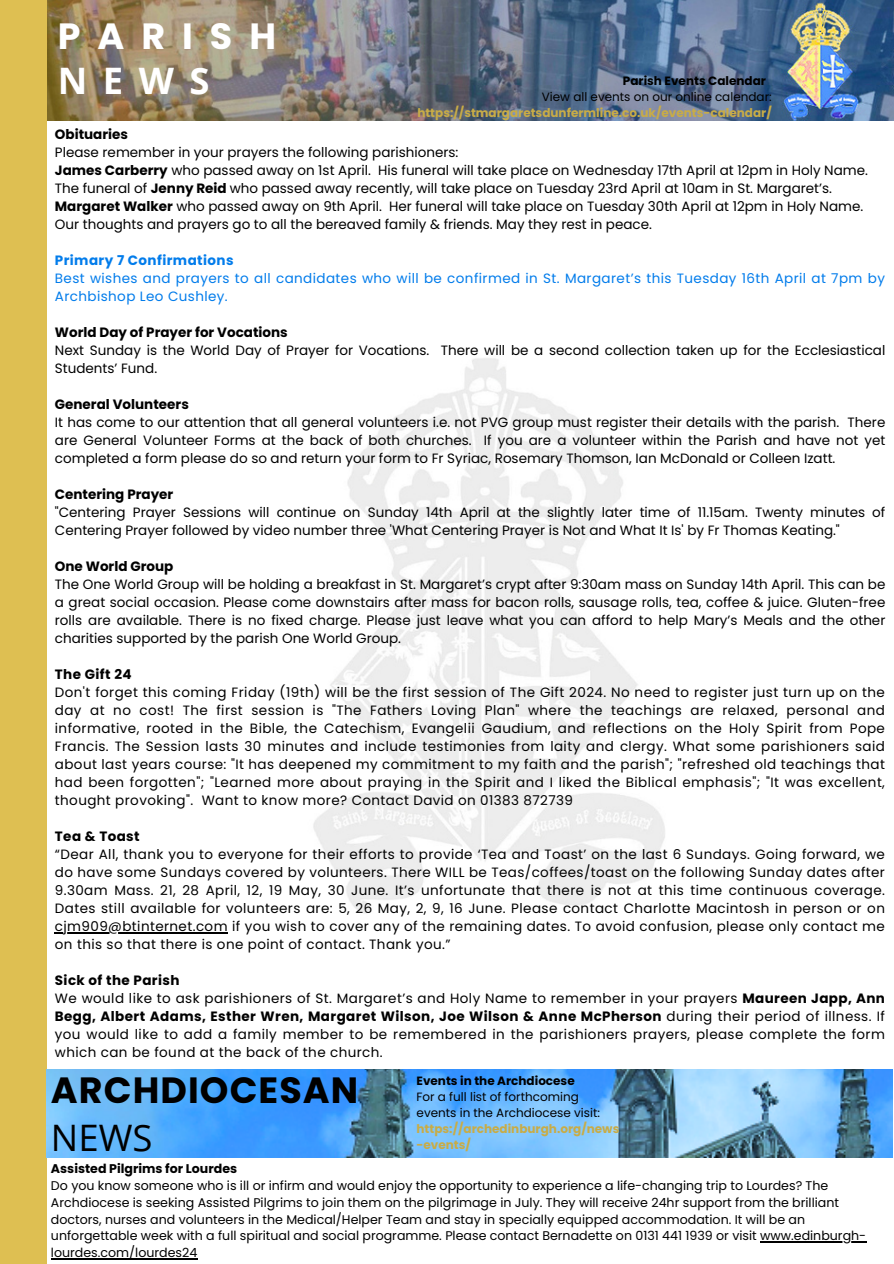
<style>
.page{position:relative;width:894px;height:1264px;background:#fff}
.page>*{position:absolute;margin:0;border:0;box-sizing:border-box;transform-origin:0 0}
.t1{font:700 36.45px "Poppins";letter-spacing:.03em;color:#000}
.t2{font:700 36.45px "Poppins";letter-spacing:.465em;color:#fff}
.t3{font:700 36.45px "Open Sans";color:#fff}
.t4{font:36.45px "Open Sans";color:#000}
.t5{font:13.5px/18px "Poppins";letter-spacing:.03em;color:#000}
.t6{font:13.5px/18px "Poppins";color:#000}
.t7{font:13.5px/18px "Poppins";letter-spacing:.03em;color:#027ceb}
.t8{font:12.6px/16.8px "Poppins";color:#000}
.t9{font:700 12.6px "Poppins";color:#000}
.t10{font:700 12px/16px "Poppins";color:#c8ac47}
.t11{font:12px/16px "Poppins";color:#000}
.t12{font:700 12px "Poppins";color:#000}
.s1{font-weight:700}
</style>
<div class="page">
<img style="left:313px;top:358px;width:352px;height:556px">
<img style="left:46px;top:0;width:847px;height:120px">
<div style="left:0;top:0;width:46px;height:1263px;background:#debf52"></div>
<hr style="left:55px;top:932px;width:173px;height:1px;background:#000">
<img style="left:46px;top:1069px;width:846px;height:88px">
<hr style="left:760px;top:1241px;width:106px;height:1px;background:#000">
<hr style="left:51px;top:1258px;width:146px;height:1px;background:#000">
<h3 class="t2" style="left:58px;top:11px;width:220px">PARISH</h3>
<h3 class="t3" style="left:58px;top:55px;width:153px">NEWS</h3>
<p class="t12" style="left:622px;top:73px;width:144px">Parish Events Calendar</p>
<p class="t11" style="left:541px;top:89px;width:231px">View all events on our online calendar:</p>
<p class="t10" style="left:417px;top:105px;width:356px">https://stmargaretsdunfermline.co.uk/events-calendar/</p>
<h1 class="t6" style="left:55px;top:125px;width:814px"><span class="s1">Obituaries<br></span>Please remember in your prayers the following parishioners:<br><span class="s1">James Carberry</span> who passed away on 1st April. His funeral will take place on Wednesday 17th April at 12pm in Holy Name.<br>The funeral of <span class="s1">Jenny Reid</span> who passed away recently, will take place on Tuesday 23rd April at 10am in St. Margaret’s.<br><span class="s1">Margaret Walker</span> who passed away on 9th April. Her funeral will take place on Tuesday 30th April at 12pm in Holy Name.<br>Our thoughts and prayers go to all the bereaved family &amp; friends. May they rest in peace.</h1>
<p class="t7" style="left:55px;top:251px;width:831px"><span class="s1">Primary 7 Confirmations<br></span>Best wishes and prayers to all candidates who will be confirmed in St. Margaret’s this Tuesday 16th April at 7pm by<br>Archbishop Leo Cushley.</p>
<p class="t6" style="left:55px;top:323px;width:831px"><span class="s1">World Day of Prayer for Vocations<br></span>Next Sunday is the World Day of Prayer for Vocations. There will be a second collection taken up for the Ecclesiastical<br>Students’ Fund.</p>
<h3 class="t6" style="left:55px;top:395px;width:831px"><span class="s1">General Volunteers<br></span>It has come to our attention that all general volunteers i.e. not PVG group must register their details with the parish. There are General Volunteer Forms at the back of both churches. If you are a volunteer within the Parish and have not yet completed a form please do so and return your form to Fr Syriac, Rosemary Thomson, Ian McDonald or Colleen Izatt.</h3>
<h3 class="t6" style="left:55px;top:485px;width:831px"><span class="s1">Centering Prayer<br></span>"Centering Prayer Sessions will continue on Sunday 14th April at the slightly later time of 11.15am. Twenty minutes of<br>Centering Prayer followed by video number three 'What Centering Prayer is Not and What It Is' by Fr Thomas Keating."</h3>
<h3 class="t6" style="left:55px;top:557px;width:831px"><span class="s1">One World Group<br></span>The One World Group will be holding a breakfast in St. Margaret’s crypt after 9:30am mass on Sunday 14th April. This can be a great social occasion. Please come downstairs after mass for bacon rolls, sausage rolls, tea, coffee &amp; juice. Gluten-free rolls are available. There is no fixed charge. Please just leave what you can afford to help Mary’s Meals and the other charities supported by the parish One World Group.</h3>
<h3 class="t5" style="left:55px;top:665px;width:831px"><span class="s1">The Gift 24<br></span>Don't forget this coming Friday (19th) will be the first session of The Gift 2024. No need to register just turn up on the day at no cost! The first session is "The Fathers Loving Plan" where the teachings are relaxed, personal and informative, rooted in the Bible, the Catechism, Evangelii Gaudium, and reflections on the Holy Spirit from Pope Francis. The Session lasts 30 minutes and include testimonies from laity and clergy. What some parishioners said about last years course: "It has deepened my commitment to my faith and the parish"; "refreshed old teachings that had been forgotten"; "Learned more about praying in the Spirit and I liked the Biblical emphasis"; "It was excellent, thought provoking". Want to know more? Contact David on 01383 872739</h3>
<h3 class="t5" style="left:55px;top:827px;width:831px"><span class="s1">Tea &amp; Toast<br></span>“Dear All, thank you to everyone for their efforts to provide ‘Tea and Toast’ on the last 6 Sundays. Going forward, we do have some Sundays covered by volunteers. There WILL be Teas/coffees/toast on the following Sunday dates after 9.30am Mass. 21, 28 April, 12, 19 May, 30 June. It’s unfortunate that there is not at this time continuous coverage.<br>Dates still available for volunteers are: 5, 26 May, 2, 9, 16 June. Please contact Charlotte Macintosh in person or on</h3>
<h3 class="t5" style="left:55px;top:917px;width:831px">cjm909@btinternet.com if you wish to cover any of the remaining dates. To avoid confusion, please only contact me on this so that there is one point of contact. Thank you.”</h3>
<h3 class="t5" style="left:55px;top:971px;width:831px"><span class="s1">Sick of the Parish<br></span>We would like to ask parishioners of St. Margaret’s and Holy Name to remember in your prayers <span class="s1">Maureen Japp, Ann<br>Begg, Albert Adams, Esther Wren, Margaret Wilson, Joe Wilson &amp; Anne McPherson</span> during their period of illness. If</h3>
<h3 class="t5" style="left:55px;top:1025px;width:831px">you would like to add a family member to be remembered in the parishioners prayers, please complete the form which can be found at the back of the church.</h3>
<p class="t1" style="left:51px;top:1064px;width:309px">ARCHDIOCESAN</p>
<h1 class="t4" style="left:51px;top:1112px;width:103px">NEWS</h1>
<h2 class="t12" style="left:416px;top:1071px;width:160px">Events in the Archdiocese</h2>
<h3 class="t11" style="left:416px;top:1088px;width:185px">For a full list of forthcoming events in the Archdiocese visit:</h3>
<p class="t10" style="left:416px;top:1120px;width:204px">https://archedinburgh.org/news -events/</p>
<p class="t9" style="left:51px;top:1159px;width:188px">Assisted Pilgrims for Lourdes</p>
<p class="t8" style="left:51px;top:1177px;width:816px">Do you know someone who is ill or infirm and would enjoy the opportunity to experience a life-changing trip to Lourdes? The Archdiocese is seeking Assisted Pilgrims to join them on the pilgrimage in July. They will receive 24hr support from the brilliant doctors, nurses and volunteers in the Medical/Helper Team and stay in specially equipped accommodation. It will be an unforgettable week with a full spiritual and social programme. Please contact Bernadette on 0131 441 1939 or visit www.edinburgh&shy;lourdes.com/lourdes24</p>
</div>
